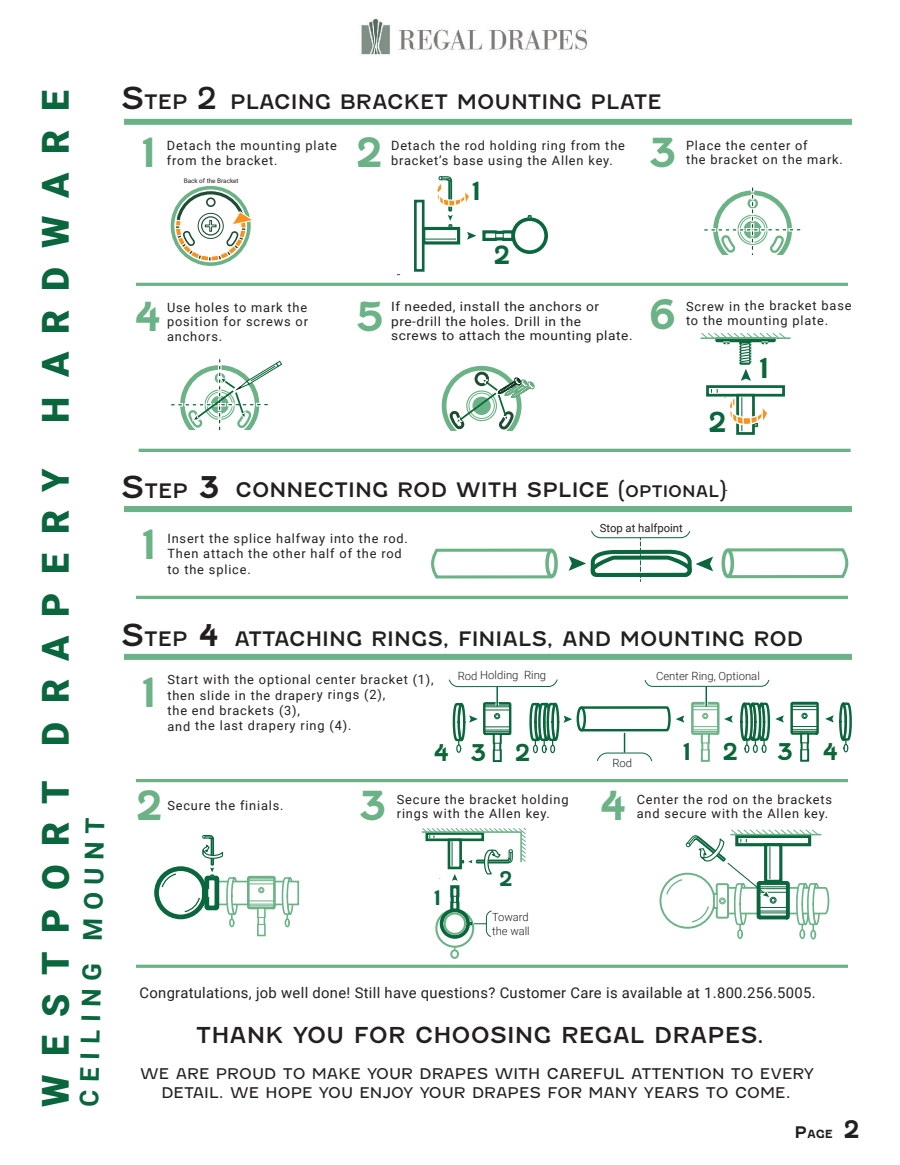
<style>
.page{position:relative;width:900px;height:1165px;background:#fff}
.page>*{position:absolute;margin:0;border:0;box-sizing:border-box;transform-origin:0 0}
.t1{font:700 40px "Fenwick Rg";color:#6bb286}
.t2{font:900 37.2px "Roboto";letter-spacing:.5em;color:#0a663c}
.t3{font:700 27.28px "Fenwick Rg";color:#0a663c}
.t4{font:700 26px "Roboto";color:#0a663c}
.t5{font:700 24.88px "Fenwick Rg";color:#0a663c}
.t6{font:700 23.12px "Fenwick Rg";color:#0c6638}
.t7{font:22px "Fenwick Rg";color:#231f20}
.t8{font:700 20.08px "Fenwick Rg";color:#0a663c}
.t9{font:20px "Fenwick Rg";color:#231f20}
.t10{font:14.8px/19.2px "Fenwick Lt";color:#231f20;text-align:center}
.t11{font:14.8px "Roboto";letter-spacing:.02em;color:#231f20}
.t12{font:12.8px/14.4px "Roboto";letter-spacing:.065em;color:#231f20}
.t13{font:12.8px/14.4px "Roboto";letter-spacing:.04em;color:#231f20;scale:1.07 1}
.t14{font:300 11.32px "Roboto";color:#231f20}
.t15{font:11.32px "Roboto";color:#231f20}
.t16{font:300 11.2px/13.4px "Roboto";color:#231f20}
.t17{font:700 11.2px "Fenwick Rg";color:#231f20}
.t18{font:6.56px "Myriad Pro";color:#231f20}
.t19{font:6.36px "Roboto";color:#231f20}
.t20{font:4.8px "Myriad Pro";color:#231f20}
.s1{font-size:30px}
.s2{font-weight:700;font-size:30px}
.s3{font-size:16px}
.s4{font-size:24px}
</style>
<div class="page">
<div style="left:124px;top:119px;width:728px;height:6px;background:#6bb286"></div>
<div style="left:124px;top:506px;width:728px;height:6px;background:#6bb286"></div>
<div style="left:124px;top:654px;width:728px;height:6px;background:#6bb286"></div>
<hr style="left:136px;top:283px;width:712px;height:3px;background:#6bb286">
<hr style="left:139px;top:449px;width:712px;height:3px;background:#6bb286">
<hr style="left:136px;top:596px;width:712px;height:3px;background:#6bb286">
<hr style="left:136px;top:965px;width:712px;height:3px;background:#6bb286">
<hr style="left:136px;top:779px;width:712px;height:3px;background:#6bb286">
<svg style="left:704px;top:187px;width:97px;height:68px"></svg>
<svg style="left:171px;top:359px;width:112px;height:71px"></svg>
<svg style="left:441px;top:365px;width:94px;height:66px"></svg>
<svg style="left:727px;top:548px;width:122px;height:31px"></svg>
<div style="left:723px;top:550px;width:9px;height:26px;background:#fff;border-radius:50%"></div>
<div style="left:722px;top:548px;width:12px;height:30px;border:4px solid #6bb286;border-radius:50%"></div>
<svg style="left:431px;top:548px;width:123px;height:31px"></svg>
<div style="left:547px;top:550px;width:9px;height:26px;background:#fff;border-radius:50%"></div>
<div style="left:545px;top:549px;width:13px;height:29px;border:4px solid #6bb286;border-radius:50%"></div>
<svg style="left:568px;top:530px;width:145px;height:52px"></svg>
<svg style="left:449px;top:679px;width:403px;height:84px"></svg>
<div style="left:154px;top:866px;width:53px;height:53px;border:5px solid #0a663c;border-radius:50%"></div>
<svg style="left:183px;top:835px;width:117px;height:102px"></svg>
<svg style="left:161px;top:872px;width:15px;height:16px"></svg>
<img style="left:361px;top:19px;width:227px;height:36px">
<svg style="left:172px;top:188px;width:77px;height:76px"></svg>
<div style="left:171px;top:186px;width:80px;height:80px;border:4px solid #6bb286;border-radius:50%"></div>
<svg style="left:178px;top:193px;width:66px;height:66px"></svg>
<div style="left:207px;top:198px;width:8px;height:8px;background:#fff;border-radius:50%"></div>
<div style="left:206px;top:197px;width:10px;height:10px;border:2px solid #204c34;border-radius:50%"></div>
<svg style="left:175px;top:211px;width:77px;height:50px"></svg>
<div style="left:511px;top:217px;width:37px;height:37px;border:4px solid #0a663c;border-radius:50%"></div>
<div style="left:414px;top:200px;width:11px;height:72px;background:#fff;border:3px solid #0a663c"></div>
<div style="left:422px;top:227px;width:38px;height:17px;background:#fff;border:3px solid #0a663c"></div>
<hr style="left:425px;top:239px;width:31px;height:1px;background:#0a663c">
<svg style="left:528px;top:215px;width:4px;height:4px"></svg>
<svg style="left:435px;top:176px;width:81px;height:72px"></svg>
<hr style="left:701px;top:337px;width:90px;height:2px;background:#6bb286">
<svg style="left:700px;top:333px;width:87px;height:116px"></svg>
<div style="left:435px;top:909px;width:39px;height:39px;border:2px solid #6bb286;border-radius:50%"></div>
<div style="left:440px;top:908px;width:30px;height:31px;border:4px solid #0a663c;border-radius:50%"></div>
<svg style="left:450px;top:946px;width:9px;height:13px"></svg>
<svg style="left:421px;top:827px;width:105px;height:110px"></svg>
<svg style="left:665px;top:829px;width:165px;height:111px"></svg>
<h2 class="t2" style="left:30px;top:1107px;width:1018px;rotate:-90deg">WESTPORT DRAPERY HARDWARE</h2>
<h3 class="t4" style="left:71px;top:1106px;width:290px;rotate:-89deg">CEILING MOUNT</h3>
<h3 class="t9" style="left:121px;top:90px;width:543px"><span class="s1">S</span>TEP <span class="s1">2</span> PLACING BRACKET MOUNTING PLATE</h3>
<h1 class="t1" style="left:142px;top:129px;width:16px">1</h1>
<p class="t12" style="left:167px;top:137px;width:171px;line-height:15.4px">Detach the mounting plate from the bracket.</p>
<h1 class="t1" style="left:355px;top:129px;width:30px">2</h1>
<p class="t12" style="left:391px;top:137px;width:235px;line-height:15.4px">Detach the rod holding ring from the bracket’s base using the Allen key.</p>
<h1 class="t1" style="left:649px;top:129px;width:30px">3</h1>
<p class="t19" style="left:184px;top:176px;width:56px">Back of the Bracket</p>
<h3 class="t5" style="left:472px;top:176px;width:11px">1</h3>
<p class="t12" style="left:686px;top:137px;width:158px">Place the center of<br>the bracket on the mark.</p>
<h3 class="t5" style="left:493px;top:240px;width:19px">2</h3>
<h1 class="t1" style="left:134px;top:292px;width:28px">4</h1>
<p class="t12" style="left:167px;top:300px;width:143px;text-align:justify">Use holes to mark the position for screws or anchors.</p>
<h1 class="t1" style="left:355px;top:293px;width:31px">5</h1>
<h1 class="t1" style="left:649px;top:291px;width:30px">6</h1>
<p class="t12" style="left:686px;top:298px;width:167px">Screw in the bracket base to the mounting plate.</p>
<p class="t13" style="left:391px;top:299px;width:227px">If needed, install the anchors or pre-drill the holes. Drill in the<br>screws to attach the mounting plate.</p>
<p class="t18" style="left:727px;top:397px;width:3px;rotate:90deg">`</p>
<h3 class="t3" style="left:708px;top:405px;width:21px">2</h3>
<h3 class="t3" style="left:759px;top:352px;width:12px">1</h3>
<h3 class="t9" style="left:121px;top:478px;width:607px"><span class="s1">S</span>TEP <span class="s2">3</span> CONNECTING ROD WITH SPLICE (<span class="s3">OPTIONAL</span>)</h3>
<h1 class="t1" style="left:142px;top:521px;width:17px">1</h1>
<p class="t12" style="left:167px;top:530px;width:242px;line-height:15.4px">Insert the splice halfway into the rod.<br>Then attach the other half of the rod to the splice.</p>
<p class="t15" style="left:600px;top:520px;width:85px">Stop at halfpoint</p>
<h3 class="t9" style="left:121px;top:627px;width:684px"><span class="s1">S</span>TEP <span class="s2">4</span> ATTACHING RINGS, FINIALS, AND MOUNTING ROD</h3>
<h1 class="t1" style="left:142px;top:668px;width:17px">1</h1>
<p class="t12" style="left:167px;top:671px;width:268px;line-height:15.4px">Start with the optional center bracket (1), then slide in the drapery rings (2),<br>the end brackets (3),<br>and the last drapery ring (4).</p>
<p class="t14" style="left:458px;top:667px;width:90px">Rod Holding Ring</p>
<p class="t14" style="left:656px;top:668px;width:105px">Center Ring, Optional</p>
<h3 class="t6" style="left:433px;top:738px;width:99px">43 2</h3>
<h3 class="t6" style="left:683px;top:738px;width:10px">1</h3>
<h3 class="t6" style="left:722px;top:738px;width:18px">2</h3>
<h3 class="t6" style="left:777px;top:738px;width:18px">3</h3>
<h3 class="t6" style="left:823px;top:738px;width:17px">4</h3>
<p class="t14" style="left:612px;top:754px;width:21px">Rod</p>
<h1 class="t1" style="left:135px;top:782px;width:30px">2</h1>
<p class="t12" style="left:167px;top:798px;width:118px">Secure the finials.</p>
<h1 class="t1" style="left:358px;top:782px;width:30px">3</h1>
<h1 class="t1" style="left:600px;top:782px;width:28px">4</h1>
<p class="t12" style="left:637px;top:791px;width:197px">Center the rod on the brackets and secure with the Allen key.</p>
<p class="t12" style="left:397px;top:791px;width:173px">Secure the bracket holding rings with the Allen key.</p>
<p class="t20" style="left:441px;top:878px;width:3px;rotate:90deg">`</p>
<h3 class="t8" style="left:434px;top:886px;width:9px">1</h3>
<h3 class="t8" style="left:499px;top:866px;width:16px">2</h3>
<p class="t16" style="left:492px;top:910px;width:39px">Toward the wall</p>
<p class="t11" style="left:140px;top:982px;width:678px">Congratulations, job well done! Still have questions? Customer Care is available at 1.800.256.5005.</p>
<h3 class="t7" style="left:196px;top:1022px;width:569px">THANK YOU FOR CHOOSING REGAL DRAPES.</h3>
<p class="t10" style="left:140px;top:1063px;width:675px">WE ARE PROUD TO MAKE YOUR DRAPES WITH CAREFUL ATTENTION TO EVERY<br>DETAIL. WE HOPE YOU ENJOY YOUR DRAPES FOR MANY YEARS TO COME.</p>
<p class="t17" style="left:795px;top:1127px;width:67px"><span class="s3">P</span>AGE <span class="s4">2</span></p>
</div>
